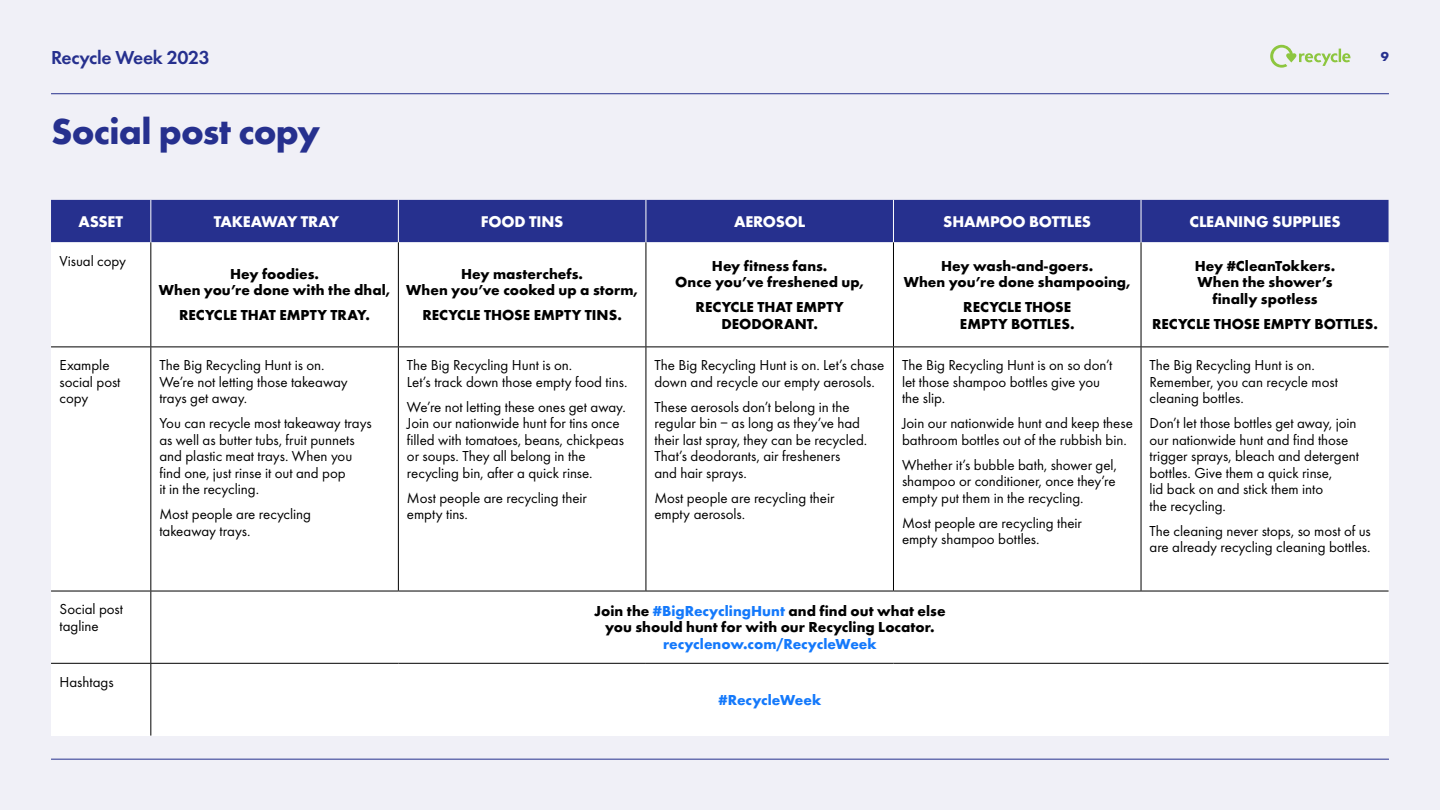
<style>
.page{position:relative;width:1440px;height:810px;background:#f0f0f7}
.page>*{position:absolute;margin:0;border:0;box-sizing:border-box;transform-origin:0 0}
.t1{font:700 37.5px "Futura PT";letter-spacing:-.02em;color:#26308e}
.t2{font:600 19.5px "Futura PT";letter-spacing:-.02em;color:#26308e}
.t3{font:700 16.2px "Futura EF";letter-spacing:-.015em;color:#fff}
.t4{font:15px/16.5px "Futura EF";letter-spacing:-.005em;color:#000}
.t5{font:700 15px/16.5px "Futura EF";color:#000;text-align:center}
.t6{font:700 15px "Futura EF";color:#1479fb}
.t7{font:700 13.5px "Futura PT";color:#26308e}
.s1{color:#1479fb}
</style>
<div class="page">
<div style="left:51px;top:200px;width:1337px;height:42px;background:#26308e"></div>
<div style="left:51px;top:242px;width:1337px;height:494px;background:#fff"></div>
<hr style="left:150px;top:200px;width:1px;height:42px;background:#fff">
<hr style="left:398px;top:200px;width:1px;height:42px;background:#fff">
<hr style="left:645px;top:200px;width:1px;height:42px;background:#fff">
<hr style="left:893px;top:200px;width:1px;height:42px;background:#fff">
<hr style="left:1140px;top:200px;width:1px;height:42px;background:#fff">
<hr style="left:150px;top:242px;width:1px;height:105px;background:#000">
<hr style="left:398px;top:242px;width:1px;height:105px;background:#000">
<hr style="left:645px;top:242px;width:1px;height:105px;background:#000">
<hr style="left:893px;top:242px;width:1px;height:105px;background:#000">
<hr style="left:1140px;top:242px;width:1px;height:105px;background:#000">
<hr style="left:51px;top:347px;width:100px;height:1px;background:#000">
<hr style="left:151px;top:347px;width:247px;height:1px;background:#000">
<hr style="left:150px;top:347px;width:1px;height:244px;background:#000">
<hr style="left:398px;top:347px;width:248px;height:1px;background:#000">
<hr style="left:398px;top:347px;width:1px;height:244px;background:#000">
<hr style="left:646px;top:347px;width:247px;height:1px;background:#000">
<hr style="left:645px;top:347px;width:1px;height:244px;background:#000">
<hr style="left:893px;top:347px;width:248px;height:1px;background:#000">
<hr style="left:893px;top:347px;width:1px;height:244px;background:#000">
<hr style="left:1141px;top:347px;width:247px;height:1px;background:#000">
<hr style="left:1140px;top:347px;width:1px;height:244px;background:#000">
<hr style="left:51px;top:591px;width:100px;height:1px;background:#000">
<hr style="left:151px;top:591px;width:247px;height:1px;background:#000">
<hr style="left:150px;top:591px;width:1px;height:72px;background:#000">
<hr style="left:398px;top:591px;width:248px;height:1px;background:#000">
<hr style="left:646px;top:591px;width:247px;height:1px;background:#000">
<hr style="left:893px;top:591px;width:248px;height:1px;background:#000">
<hr style="left:1141px;top:591px;width:247px;height:1px;background:#000">
<hr style="left:51px;top:663px;width:100px;height:1px;background:#000">
<hr style="left:151px;top:663px;width:247px;height:1px;background:#000">
<hr style="left:150px;top:664px;width:1px;height:72px;background:#000">
<hr style="left:398px;top:663px;width:248px;height:1px;background:#000">
<hr style="left:646px;top:663px;width:247px;height:1px;background:#000">
<hr style="left:893px;top:663px;width:248px;height:1px;background:#000">
<hr style="left:1141px;top:663px;width:247px;height:1px;background:#000">
<hr style="left:51px;top:93px;width:1338px;height:1px;background:#26308e">
<hr style="left:51px;top:759px;width:1338px;height:1px;background:#26308e">
<svg style="left:1270px;top:45px;width:80px;height:23px"></svg>
<h2 class="t2" style="left:51px;top:45px;width:160px">Recycle Week 2023</h2>
<p class="t7" style="left:1381px;top:48px;width:10px">9</p>
<h1 class="t1" style="left:51px;top:107px;width:270px">Social post copy</h1>
<p class="t3" style="left:78px;top:212px;width:46px">ASSET</p>
<p class="t3" style="left:214px;top:212px;width:127px">TAKEAWAY TRAY</p>
<p class="t3" style="left:481px;top:212px;width:84px">FOOD TINS</p>
<p class="t3" style="left:734px;top:212px;width:73px">AEROSOL</p>
<p class="t3" style="left:943px;top:212px;width:149px">SHAMPOO BOTTLES</p>
<p class="t3" style="left:1189px;top:212px;width:153px">CLEANING SUPPLIES</p>
<p class="t4" style="left:60px;top:252px;width:68px">Visual copy</p>
<p class="t5" style="left:159px;top:266px;width:233px">Hey foodies.<br>When you’re done with the dhal,</p>
<p class="t5" style="left:179px;top:307px;width:193px">RECYCLE THAT EMPTY TRAY.</p>
<p class="t5" style="left:675px;top:257px;width:190px">Hey fitness fans.<br>Once you’ve freshened up,</p>
<p class="t5" style="left:696px;top:299px;width:150px">RECYCLE THAT EMPTY<br>DEODORANT.</p>
<p class="t5" style="left:904px;top:257px;width:228px">Hey wash-and-goers.<br>When you’re done shampooing,</p>
<p class="t5" style="left:960px;top:299px;width:116px;text-align:left">RECYCLE THOSE<br>EMPTY BOTTLES.</p>
<p class="t5" style="left:1195px;top:257px;width:142px">Hey #CleanTokkers.<br>When the shower’s finally spotless</p>
<p class="t5" style="left:1152px;top:315px;width:227px">RECYCLE THOSE EMPTY BOTTLES.</p>
<p class="t5" style="left:406px;top:266px;width:233px">Hey masterchefs.<br>When you’ve cooked up a storm,</p>
<p class="t5" style="left:422px;top:307px;width:201px">RECYCLE THOSE EMPTY TINS.</p>
<p class="t4" style="left:60px;top:357px;width:62px">Example social post copy</p>
<p class="t4" style="left:159px;top:357px;width:190px">The Big Recycling Hunt is on.<br>We’re not letting those takeaway trays get away.</p>
<p class="t4" style="left:159px;top:415px;width:214px">You can recycle most takeaway trays as well as butter tubs, fruit punnets and plastic meat trays. When you find one, just rinse it out and pop<br>it in the recycling.</p>
<p class="t4" style="left:159px;top:506px;width:153px">Most people are recycling takeaway trays.</p>
<p class="t4" style="left:407px;top:357px;width:222px">The Big Recycling Hunt is on.<br>Let’s track down those empty food tins.</p>
<p class="t4" style="left:407px;top:398px;width:220px">We’re not letting these ones get away.<br>Join our nationwide hunt for tins once filled with tomatoes, beans, chickpeas or soups. They all belong in the recycling bin, after a quick rinse.</p>
<p class="t4" style="left:407px;top:489px;width:182px">Most people are recycling their empty tins.</p>
<p class="t4" style="left:654px;top:357px;width:231px">The Big Recycling Hunt is on. Let’s chase down and recycle our empty aerosols.</p>
<p class="t4" style="left:654px;top:398px;width:214px">These aerosols don’t belong in the regular bin – as long as they’ve had their last spray, they can be recycled.<br>That’s deodorants, air fresheners<br>and hair sprays.</p>
<p class="t4" style="left:654px;top:489px;width:182px">Most people are recycling their empty aerosols.</p>
<p class="t4" style="left:902px;top:357px;width:212px">The Big Recycling Hunt is on so don’t let those shampoo bottles give you the slip.</p>
<p class="t4" style="left:902px;top:415px;width:232px">Join our nationwide hunt and keep these bathroom bottles out of the rubbish bin.</p>
<p class="t4" style="left:902px;top:456px;width:216px;text-align:justify">Whether it’s bubble bath, shower gel, shampoo or conditioner, once they’re empty put them in the recycling.</p>
<p class="t4" style="left:902px;top:514px;width:182px">Most people are recycling their empty shampoo bottles.</p>
<p class="t4" style="left:1149px;top:357px;width:190px">The Big Recycling Hunt is on.<br>Remember, you can recycle most cleaning bottles.</p>
<p class="t4" style="left:1149px;top:415px;width:211px">Don’t let those bottles get away, join our nationwide hunt and find those trigger sprays, bleach and detergent bottles. Give them a quick rinse,<br>lid back on and stick them into<br>the recycling.</p>
<p class="t4" style="left:1149px;top:522px;width:223px">The cleaning never stops, so most of us are already recycling cleaning bottles.</p>
<p class="t4" style="left:60px;top:601px;width:65px">Social post tagline</p>
<p class="t5" style="left:594px;top:603px;width:353px">Join the <span class="s1">#BigRecyclingHunt</span> and find out what else you should hunt for with our Recycling Locator.</p>
<p class="t6" style="left:663px;top:635px;width:215px">recyclenow.com/RecycleWeek</p>
<p class="t4" style="left:60px;top:673px;width:56px">Hashtags</p>
<p class="t6" style="left:718px;top:691px;width:104px">#RecycleWeek</p>
</div>
